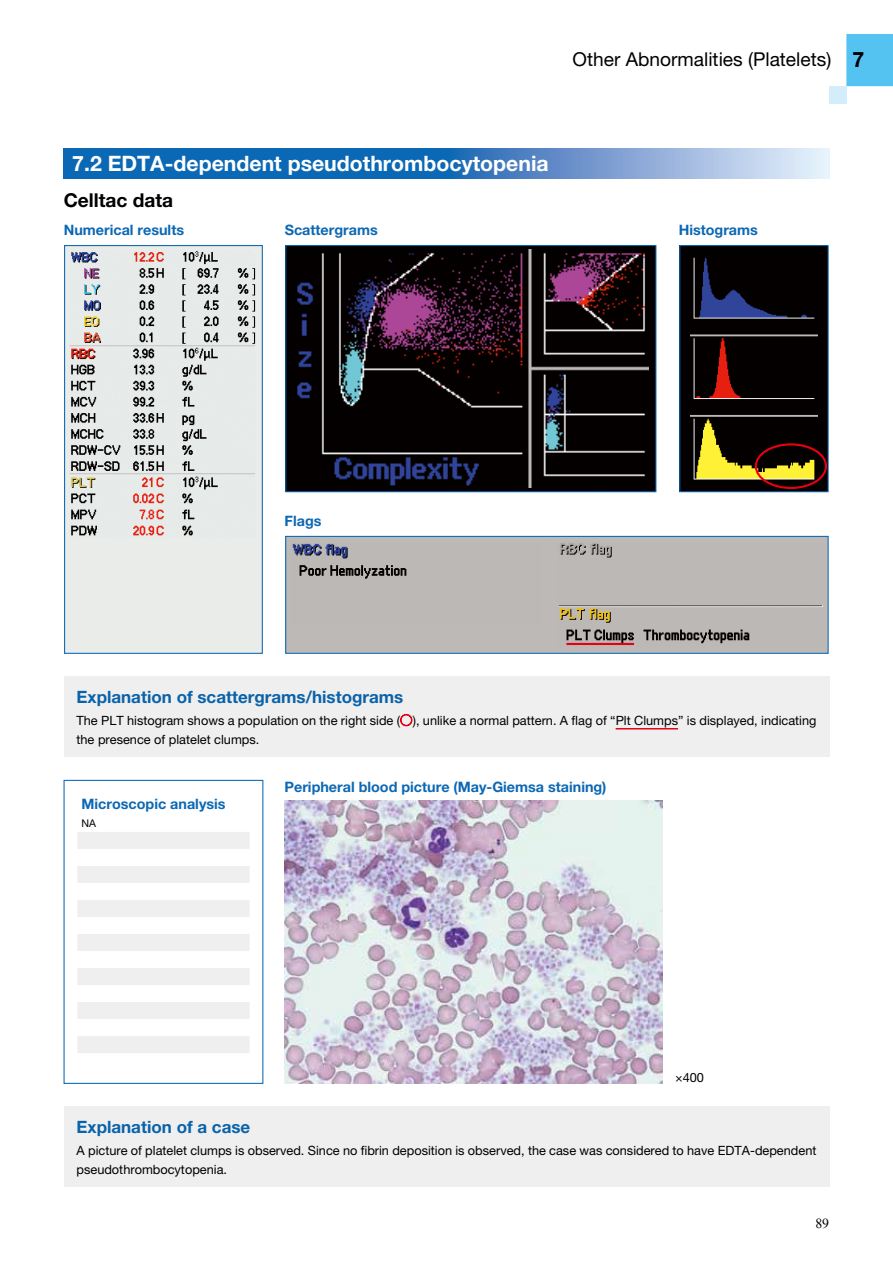
<style>
.page{position:relative;width:893px;height:1263px;background:#fff}
.page>*{position:absolute;margin:0;border:0;box-sizing:border-box;transform-origin:0 0}
.t1{font:700 21.3px "Helvetica Neue LT Std";color:#fff}
.t2{font:19.2px "Helvetica Neue LT Std";color:#000}
.t3{font:700 19.2px "Helvetica Neue LT Std";color:#000}
.t4{font:700 16.95px "Helvetica Neue LT Std";color:#0a62a9}
.t5{font:700 14.4px "Helvetica Neue LT Std";color:#0b68b4}
.t6{font:13.8px "Times New Roman";color:#000}
.t7{font:12.75px/19.2px "Helvetica Neue LT Std";color:#000}
.t8{font:10.65px "Helvetica Neue LT Std";color:#000}
.s1{font-weight:700;font-size:21.3px}
</style>
<div class="page">
<div style="left:846px;top:34px;width:47px;height:52px;background:#54c3f1"></div>
<div style="left:829px;top:86px;width:17px;height:18px;background:#d3edfb"></div>
<div style="left:64px;top:676px;width:765px;height:80px;background:#efefef"></div>
<hr style="left:616px;top:728px;width:62px;height:1px;background:#e60012">
<svg style="left:400px;top:713px;width:13px;height:14px"></svg>
<div style="left:64px;top:1106px;width:765px;height:80px;background:#efefef"></div>
<img style="left:285px;top:800px;width:377px;height:284px">
<svg style="left:77px;top:832px;width:172px;height:221px"></svg>
<div style="left:64px;top:780px;width:199px;height:304px;border:1px solid #0b68b4"></div>
<svg style="left:64px;top:149px;width:765px;height:30px;background:#4888c5"></svg>
<div style="left:65px;top:246px;width:197px;height:407px;background:#eaecea"></div>
<img style="left:70px;top:251px;width:185px;height:285px">
<div style="left:64px;top:245px;width:199px;height:409px;border:1px solid #0b68b4"></div>
<div style="left:680px;top:246px;width:148px;height:246px;background:#040000"></div>
<img style="left:690px;top:257px;width:127px;height:227px">
<div style="left:679px;top:245px;width:150px;height:247px;border:1px solid #0b68b4"></div>
<div style="left:286px;top:246px;width:370px;height:246px;background:#040000"></div>
<img style="left:297px;top:250px;width:351px;height:238px">
<div style="left:285px;top:245px;width:371px;height:247px;border:1px solid #0b68b4"></div>
<div style="left:286px;top:536px;width:542px;height:117px;background:#bdb9b6"></div>
<img style="left:292px;top:543px;width:115px;height:36px">
<img style="left:558px;top:543px;width:244px;height:101px">
<img style="left:802px;top:605px;width:21px;height:2px">
<div style="left:285px;top:536px;width:544px;height:118px;border:1px solid #0b68b4"></div>
<div style="left:755px;top:443px;width:72px;height:46px;border:2px solid #e60012;border-radius:50%"></div>
<hr style="left:566px;top:643px;width:68px;height:2px;background:#e60012">
<h2 class="t2" style="left:573px;top:48px;width:293px">Other Abnormalities (Platelets) <span class="s1">7</span></h2>
<h1 class="t1" style="left:72px;top:150px;width:478px">7.2 EDTA-dependent pseudothrombocytopenia</h1>
<h2 class="t3" style="left:64px;top:189px;width:111px">Celltac data</h2>
<p class="t5" style="left:64px;top:221px;width:122px">Numerical results</p>
<p class="t5" style="left:285px;top:221px;width:95px">Scattergrams</p>
<p class="t5" style="left:679px;top:221px;width:81px">Histograms</p>
<p class="t5" style="left:285px;top:512px;width:38px">Flags</p>
<h3 class="t4" style="left:77px;top:686px;width:328px">Explanation of scattergrams/histograms</h3>
<p class="t7" style="left:77px;top:710px;width:741px">The PLT histogram shows a population on the right side ( ), unlike a normal pattern. A flag of “Plt Clumps” is displayed, indicating the presence of platelet clumps.</p>
<p class="t5" style="left:82px;top:795px;width:145px">Microscopic analysis</p>
<p class="t8" style="left:82px;top:817px;width:16px">NA</p>
<p class="t5" style="left:285px;top:778px;width:323px">Peripheral blood picture (May-Giemsa staining)</p>
<p class="t7" style="left:675px;top:1067px;width:30px">×400</p>
<h3 class="t4" style="left:77px;top:1116px;width:175px">Explanation of a case</h3>
<p class="t7" style="left:77px;top:1140px;width:741px">A picture of platelet clumps is observed. Since no fibrin deposition is observed, the case was considered to have EDTA-dependent pseudothrombocytopenia.</p>
<p class="t6" style="left:815px;top:1214px;width:15px">89</p>
</div>
